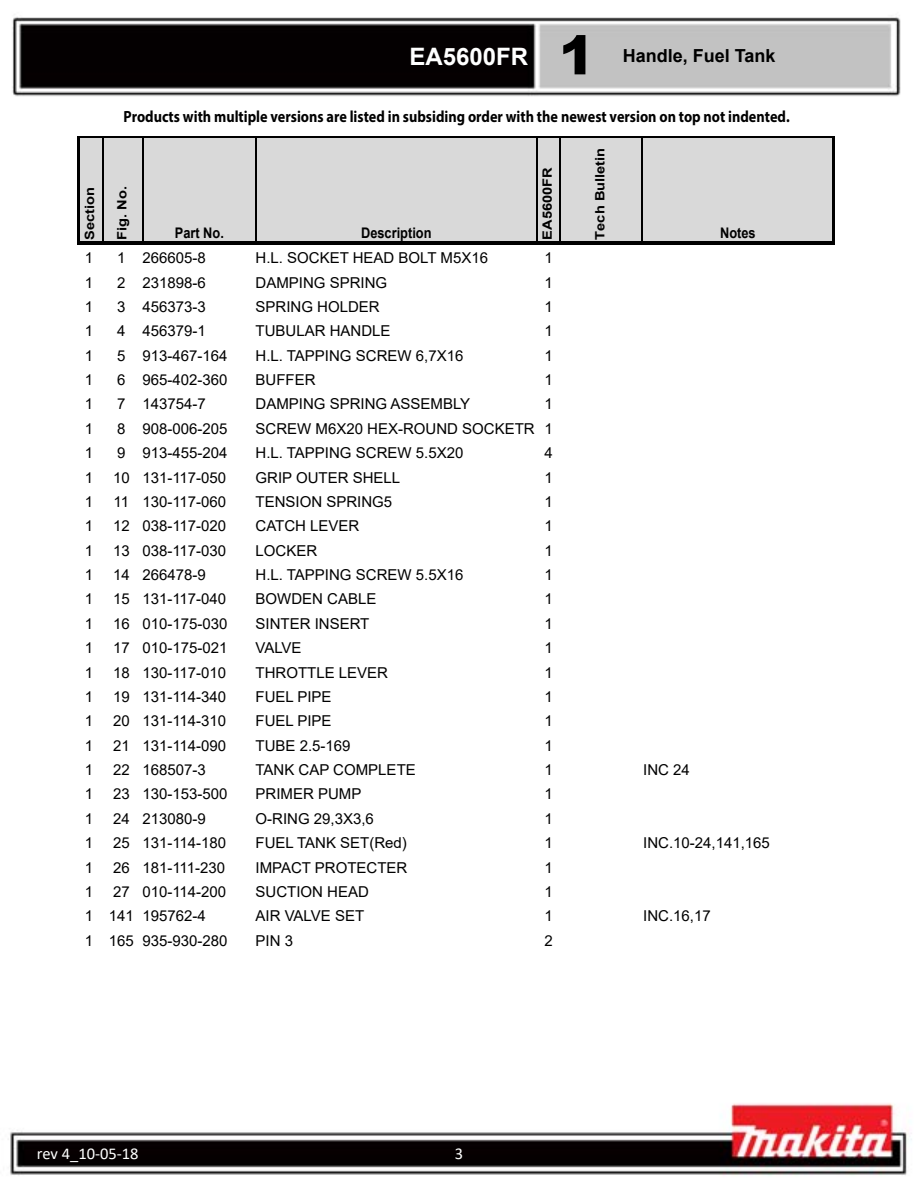
<style>
.page{position:relative;width:918px;height:1188px;background:#fff}
.page>*{position:absolute;margin:0;border:0;box-sizing:border-box;transform-origin:0 0}
.t1{font:900 54px "Arial";color:#000}
.t2{font:700 24px "Arial";color:#fff}
.t3{font:700 18px "Arial";color:#000}
.t4{font:16.5px "Calibri";color:#fff}
.t5{font:700 16.2px "Myriad Pro";color:#000;scale:.88 1}
.t6{font:15px "Arial";color:#000}
.t7{font:700 14.55px "Arial";color:#000;scale:.88 1}
.t8{font:700 12.75px "Arial";color:#000;scale:1.14 1}
</style>
<div class="page">
<img style="left:8px;top:17px;width:904px;height:1159px">
<div style="left:79px;top:137px;width:755px;height:106px;background:#d9d9d9"></div>
<hr style="left:77px;top:136px;width:3px;height:108px;background:#000">
<hr style="left:102px;top:138px;width:1px;height:103px;background:#000">
<hr style="left:142px;top:138px;width:2px;height:103px;background:#000">
<hr style="left:255px;top:138px;width:1px;height:103px;background:#000">
<hr style="left:536px;top:138px;width:2px;height:103px;background:#000">
<hr style="left:559px;top:138px;width:1px;height:103px;background:#000">
<hr style="left:641px;top:138px;width:2px;height:103px;background:#000">
<hr style="left:832px;top:136px;width:3px;height:108px;background:#000">
<hr style="left:80px;top:136px;width:752px;height:2px;background:#000">
<hr style="left:80px;top:241px;width:755px;height:3px;background:#000">
<h2 class="t2" style="left:410px;top:39px;width:120px">EA5600FR</h2>
<h1 class="t1" style="left:559px;top:16px;width:38px">1</h1>
<p class="t3" style="left:623px;top:43px;width:154px">Handle, Fuel Tank</p>
<p class="t5" style="left:124px;top:106px;width:759px">Products with multiple versions are listed in subsiding order with the newest version on top not indented.</p>
<p class="t8" style="left:81px;top:240px;width:48px;rotate:-90deg">Section</p>
<p class="t8" style="left:113px;top:240px;width:49px;rotate:-90deg">Fig. No.</p>
<p class="t7" style="left:175px;top:222px;width:57px">Part No.</p>
<p class="t7" style="left:361px;top:222px;width:82px">Description</p>
<p class="t8" style="left:538px;top:240px;width:65px;rotate:-90deg">EA5600FR</p>
<p class="t8" style="left:591px;top:240px;width:82px;rotate:-90deg">Tech Bulletin</p>
<p class="t7" style="left:720px;top:222px;width:42px">Notes</p>
<p class="t6" style="left:85px;top:248px;width:10px">1</p>
<p class="t6" style="left:117px;top:248px;width:90px">1 266605-8</p>
<p class="t6" style="left:256px;top:248px;width:234px">H.L. SOCKET HEAD BOLT M5X16</p>
<p class="t6" style="left:544px;top:248px;width:10px">1</p>
<p class="t6" style="left:85px;top:272px;width:10px">1</p>
<p class="t6" style="left:117px;top:272px;width:90px">2 231898-6</p>
<p class="t6" style="left:256px;top:272px;width:133px">DAMPING SPRING</p>
<p class="t6" style="left:544px;top:272px;width:10px">1</p>
<p class="t6" style="left:85px;top:296px;width:10px">1</p>
<p class="t6" style="left:117px;top:296px;width:90px">3 456373-3</p>
<p class="t6" style="left:256px;top:296px;width:126px">SPRING HOLDER</p>
<p class="t6" style="left:544px;top:296px;width:10px">1</p>
<p class="t6" style="left:85px;top:321px;width:10px">1</p>
<p class="t6" style="left:117px;top:321px;width:90px">4 456379-1</p>
<p class="t6" style="left:256px;top:321px;width:137px">TUBULAR HANDLE</p>
<p class="t6" style="left:544px;top:321px;width:10px">1</p>
<p class="t6" style="left:85px;top:345px;width:10px">1</p>
<p class="t6" style="left:117px;top:345px;width:112px">5 913-467-164</p>
<p class="t6" style="left:256px;top:345px;width:209px">H.L. TAPPING SCREW 6,7X16</p>
<p class="t6" style="left:544px;top:345px;width:10px">1</p>
<p class="t6" style="left:85px;top:369px;width:10px">1</p>
<p class="t6" style="left:117px;top:369px;width:112px">6 965-402-360</p>
<p class="t6" style="left:256px;top:369px;width:61px">BUFFER</p>
<p class="t6" style="left:544px;top:369px;width:10px">1</p>
<p class="t6" style="left:85px;top:394px;width:10px">1</p>
<p class="t6" style="left:117px;top:394px;width:90px">7 143754-7</p>
<p class="t6" style="left:256px;top:394px;width:216px">DAMPING SPRING ASSEMBLY</p>
<p class="t6" style="left:544px;top:394px;width:10px">1</p>
<p class="t6" style="left:85px;top:418px;width:10px">1</p>
<p class="t6" style="left:117px;top:418px;width:112px">8 908-006-205</p>
<p class="t6" style="left:256px;top:418px;width:299px">SCREW M6X20 HEX-ROUND SOCKETR 1</p>
<p class="t6" style="left:85px;top:443px;width:10px">1</p>
<p class="t6" style="left:117px;top:443px;width:112px">9 913-455-204</p>
<p class="t6" style="left:256px;top:443px;width:209px">H.L. TAPPING SCREW 5.5X20</p>
<p class="t6" style="left:544px;top:443px;width:10px">4</p>
<p class="t6" style="left:85px;top:467px;width:10px">1</p>
<p class="t6" style="left:113px;top:467px;width:115px">10 131-117-050</p>
<p class="t6" style="left:256px;top:467px;width:146px">GRIP OUTER SHELL</p>
<p class="t6" style="left:544px;top:467px;width:10px">1</p>
<p class="t6" style="left:85px;top:491px;width:10px">1</p>
<p class="t6" style="left:114px;top:491px;width:114px">11 130-117-060</p>
<p class="t6" style="left:256px;top:491px;width:138px">TENSION SPRING5</p>
<p class="t6" style="left:544px;top:491px;width:10px">1</p>
<p class="t6" style="left:85px;top:516px;width:10px">1</p>
<p class="t6" style="left:113px;top:516px;width:115px">12 038-117-020</p>
<p class="t6" style="left:256px;top:516px;width:105px">CATCH LEVER</p>
<p class="t6" style="left:544px;top:516px;width:10px">1</p>
<p class="t6" style="left:85px;top:540px;width:10px">1</p>
<p class="t6" style="left:113px;top:540px;width:115px">13 038-117-030</p>
<p class="t6" style="left:256px;top:540px;width:63px">LOCKER</p>
<p class="t6" style="left:544px;top:540px;width:10px">1</p>
<p class="t6" style="left:85px;top:564px;width:10px">1</p>
<p class="t6" style="left:113px;top:564px;width:94px">14 266478-9</p>
<p class="t6" style="left:256px;top:564px;width:209px">H.L. TAPPING SCREW 5.5X16</p>
<p class="t6" style="left:544px;top:564px;width:10px">1</p>
<p class="t6" style="left:85px;top:589px;width:10px">1</p>
<p class="t6" style="left:113px;top:589px;width:115px">15 131-117-040</p>
<p class="t6" style="left:256px;top:589px;width:122px">BOWDEN CABLE</p>
<p class="t6" style="left:544px;top:589px;width:10px">1</p>
<p class="t6" style="left:85px;top:613px;width:10px">1</p>
<p class="t6" style="left:113px;top:613px;width:116px">16 010-175-030</p>
<p class="t6" style="left:256px;top:613px;width:115px">SINTER INSERT</p>
<p class="t6" style="left:544px;top:613px;width:10px">1</p>
<p class="t6" style="left:85px;top:638px;width:10px">1</p>
<p class="t6" style="left:113px;top:638px;width:116px">17 010-175-021</p>
<p class="t6" style="left:256px;top:638px;width:48px">VALVE</p>
<p class="t6" style="left:544px;top:638px;width:10px">1</p>
<p class="t6" style="left:85px;top:662px;width:10px">1</p>
<p class="t6" style="left:113px;top:662px;width:115px">18 130-117-010</p>
<p class="t6" style="left:256px;top:662px;width:134px">THROTTLE LEVER</p>
<p class="t6" style="left:544px;top:662px;width:10px">1</p>
<p class="t6" style="left:85px;top:686px;width:10px">1</p>
<p class="t6" style="left:113px;top:686px;width:115px">19 131-114-340</p>
<p class="t6" style="left:256px;top:686px;width:78px">FUEL PIPE</p>
<p class="t6" style="left:544px;top:686px;width:10px">1</p>
<p class="t6" style="left:85px;top:711px;width:10px">1</p>
<p class="t6" style="left:113px;top:711px;width:115px">20 131-114-310</p>
<p class="t6" style="left:256px;top:711px;width:78px">FUEL PIPE</p>
<p class="t6" style="left:544px;top:711px;width:10px">1</p>
<p class="t6" style="left:85px;top:735px;width:10px">1</p>
<p class="t6" style="left:113px;top:735px;width:115px">21 131-114-090</p>
<p class="t6" style="left:256px;top:735px;width:97px">TUBE 2.5-169</p>
<p class="t6" style="left:544px;top:735px;width:10px">1</p>
<p class="t6" style="left:85px;top:759px;width:10px">1</p>
<p class="t6" style="left:113px;top:759px;width:94px">22 168507-3</p>
<p class="t6" style="left:256px;top:759px;width:162px">TANK CAP COMPLETE</p>
<p class="t6" style="left:544px;top:759px;width:10px">1</p>
<p class="t6" style="left:643px;top:759px;width:48px">INC 24</p>
<p class="t6" style="left:85px;top:784px;width:10px">1</p>
<p class="t6" style="left:113px;top:784px;width:116px">23 130-153-500</p>
<p class="t6" style="left:256px;top:784px;width:107px">PRIMER PUMP</p>
<p class="t6" style="left:544px;top:784px;width:10px">1</p>
<p class="t6" style="left:85px;top:808px;width:10px">1</p>
<p class="t6" style="left:113px;top:808px;width:94px">24 213080-9</p>
<p class="t6" style="left:256px;top:808px;width:120px">O-RING 29,3X3,6</p>
<p class="t6" style="left:544px;top:808px;width:10px">1</p>
<p class="t6" style="left:85px;top:833px;width:10px">1</p>
<p class="t6" style="left:113px;top:833px;width:115px">25 131-114-180</p>
<p class="t6" style="left:256px;top:833px;width:153px">FUEL TANK SET(Red)</p>
<p class="t6" style="left:544px;top:833px;width:10px">1</p>
<p class="t6" style="left:643px;top:833px;width:128px">INC.10-24,141,165</p>
<p class="t6" style="left:85px;top:857px;width:10px">1</p>
<p class="t6" style="left:113px;top:857px;width:114px">26 181-111-230</p>
<p class="t6" style="left:256px;top:857px;width:153px">IMPACT PROTECTER</p>
<p class="t6" style="left:544px;top:857px;width:10px">1</p>
<p class="t6" style="left:85px;top:881px;width:10px">1</p>
<p class="t6" style="left:113px;top:881px;width:115px">27 010-114-200</p>
<p class="t6" style="left:256px;top:881px;width:115px">SUCTION HEAD</p>
<p class="t6" style="left:544px;top:881px;width:10px">1</p>
<p class="t6" style="left:85px;top:906px;width:122px">1 141 195762-4</p>
<p class="t6" style="left:256px;top:906px;width:110px">AIR VALVE SET</p>
<p class="t6" style="left:544px;top:906px;width:10px">1</p>
<p class="t6" style="left:643px;top:906px;width:69px">INC.16,17</p>
<p class="t6" style="left:85px;top:930px;width:144px">1 165 935-930-280</p>
<p class="t6" style="left:256px;top:930px;width:39px">PIN 3</p>
<p class="t6" style="left:544px;top:930px;width:10px">2</p>
<p class="t4" style="left:37px;top:1142px;width:103px">rev 4_10-05-18</p>
<p class="t4" style="left:455px;top:1142px;width:10px">3</p>
</div>
